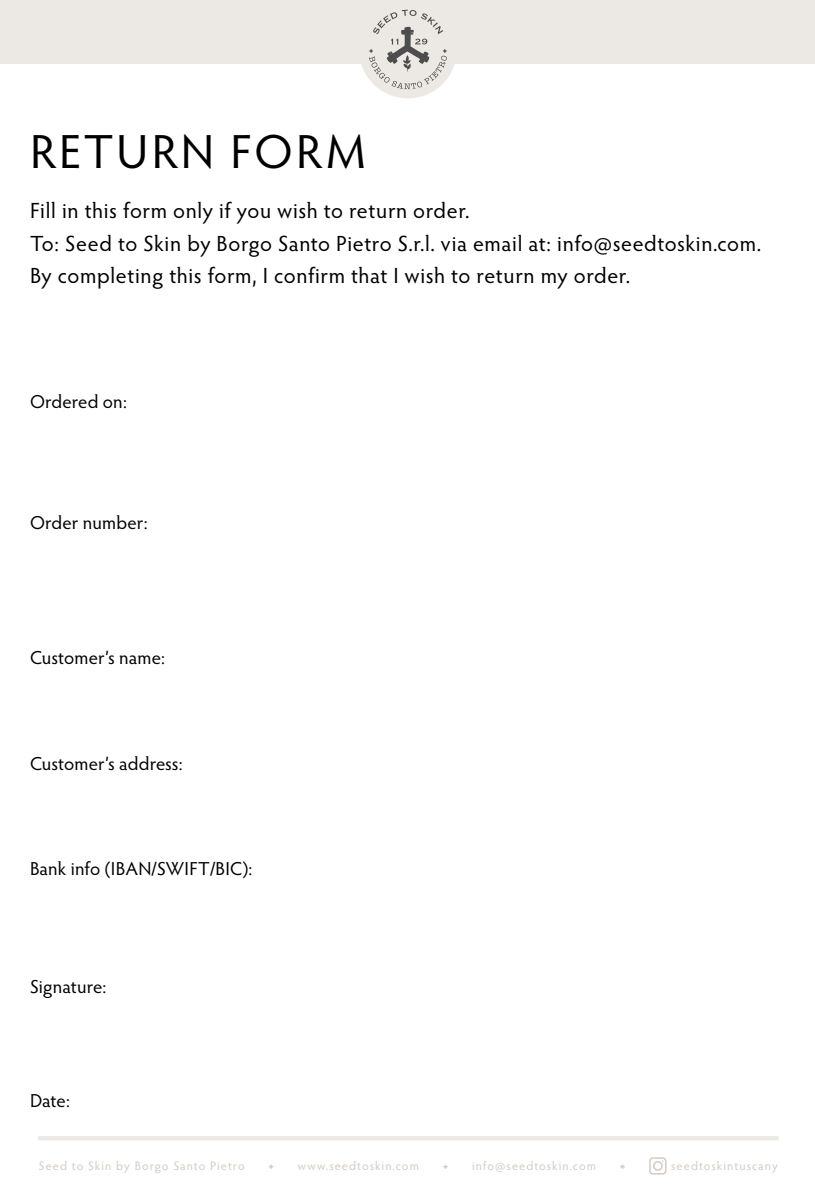
<style>
.page{position:relative;width:815px;height:1198px;background:#fff}
.page>*{position:absolute;margin:0;border:0;box-sizing:border-box;transform-origin:0 0}
.t1{font:48px "Hypatia Sans Pro";letter-spacing:.055em;color:#000}
.t2{font:22px/32.4px "Hypatia Sans Pro";letter-spacing:.025em;color:#000}
.t3{font:18.8px "Hypatia Sans Pro";letter-spacing:.01em;color:#000}
.t4{font:12.36px "Hypatia Sans Pro";letter-spacing:.08em;color:#d2cbc5}
.t5{font:12.36px "Copperplate";color:#d2cbc5}
.s1{font-family:"Copperplate"}
</style>
<div class="page">
<div style="left:0;top:0;width:814px;height:64px;background:#ece9e5"></div>
<div style="left:359px;top:0;width:98px;height:98px;background:#ece9e5;border-radius:50%"></div>
<svg style="left:369px;top:9px;width:78px;height:80px"></svg>
<svg style="left:649px;top:1157px;width:17px;height:17px"></svg>
<hr style="left:38px;top:1136px;width:740px;height:4px;background:#ece9e5">
<h1 class="t1" style="left:30px;top:120px;width:337px">RETURN FORM</h1>
<p class="t2" style="left:30px;top:194px;width:732px">Fill in this form only if you wish to return order.<br>To: Seed to Skin by Borgo Santo Pietro S.r.l. via email at: info@seedtoskin.com.<br>By completing this form, I confirm that I wish to return my order.</p>
<p class="t3" style="left:30px;top:388px;width:98px">Ordered on:</p>
<p class="t3" style="left:30px;top:509px;width:119px">Order number:</p>
<p class="t3" style="left:30px;top:645px;width:136px">Customer’s name:</p>
<p class="t3" style="left:30px;top:751px;width:154px">Customer’s address:</p>
<p class="t3" style="left:30px;top:855px;width:224px">Bank info (IBAN/SWIFT/BIC):</p>
<p class="t3" style="left:30px;top:974px;width:78px">Signature:</p>
<p class="t3" style="left:30px;top:1088px;width:41px">Date:</p>
<p class="t4" style="left:39px;top:1157px;width:207px">Seed to Skin by Borgo Santo Pietro</p>
<p class="t4" style="left:268px;top:1157px;width:152px"><span class="s1">•</span> www.seedtoskin.com</p>
<p class="t4" style="left:442px;top:1157px;width:155px"><span class="s1">•</span> info@seedtoskin.com</p>
<p class="t5" style="left:619px;top:1158px;width:8px">•</p>
<p class="t4" style="left:671px;top:1157px;width:108px">seedtoskintuscany</p>
</div>
